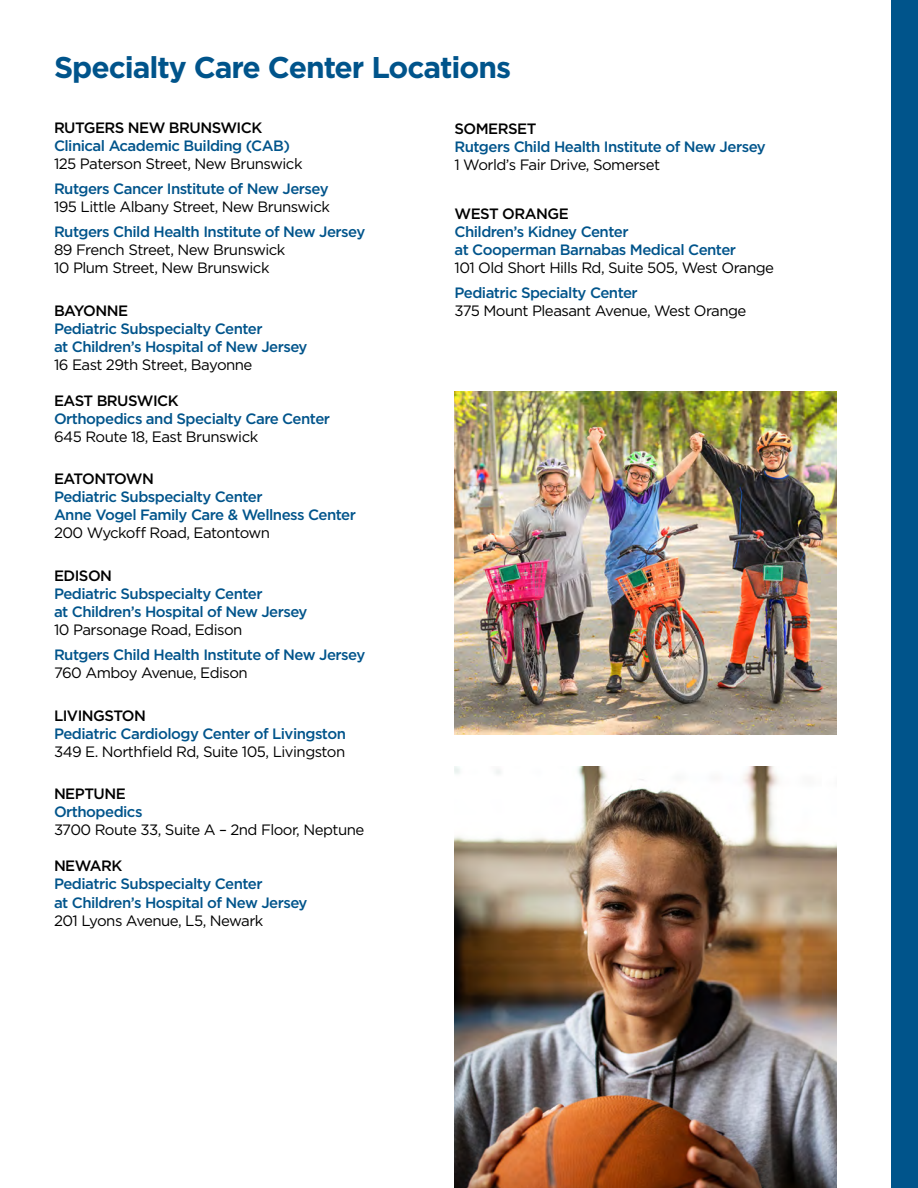
<style>
.page{position:relative;width:918px;height:1188px;background:#fff}
.page>*{position:absolute;margin:0;border:0;box-sizing:border-box;transform-origin:0 0}
.t1{font:700 30px "Gotham";letter-spacing:-.035em;color:#00548b}
.t2{font:500 15px/18px "Gotham";letter-spacing:-.035em;color:#00548b}
.t3{font:15px/18px "Gotham";letter-spacing:-.035em;color:#000}
.t4{font:500 15px "Gotham";letter-spacing:-.035em;color:#000}
.t5{font:500 15px "Gotham";letter-spacing:-.055em;color:#000}
</style>
<div class="page">
<div style="left:891px;top:0;width:27px;height:1188px;background:#00548b"></div>
<img style="left:454px;top:392px;width:383px;height:342px">
<img style="left:454px;top:766px;width:383px;height:422px">
<h1 class="t1" style="left:54px;top:47px;width:459px">Specialty Care Center Locations</h1>
<p class="t4" style="left:54px;top:118px;width:210px">RUTGERS NEW BRUNSWICK</p>
<p class="t2" style="left:54px;top:137px;width:238px">Clinical Academic Building (CAB)</p>
<p class="t3" style="left:54px;top:155px;width:250px">125 Paterson Street, New Brunswick</p>
<p class="t2" style="left:54px;top:180px;width:276px">Rutgers Cancer Institute of New Jersey</p>
<p class="t3" style="left:54px;top:198px;width:277px">195 Little Albany Street, New Brunswick</p>
<p class="t2" style="left:54px;top:223px;width:313px">Rutgers Child Health Institute of New Jersey</p>
<p class="t3" style="left:54px;top:240px;width:233px">89 French Street, New Brunswick<br>10 Plum Street, New Brunswick</p>
<p class="t4" style="left:54px;top:301px;width:76px">BAYONNE</p>
<p class="t2" style="left:54px;top:319px;width:255px">Pediatric Subspecialty Center<br>at Children’s Hospital of New Jersey</p>
<p class="t3" style="left:54px;top:355px;width:200px">16 East 29th Street, Bayonne</p>
<p class="t4" style="left:54px;top:391px;width:126px">EAST BRUSWICK</p>
<p class="t2" style="left:54px;top:409px;width:278px">Orthopedics and Specialty Care Center</p>
<p class="t3" style="left:54px;top:427px;width:206px">645 Route 18, East Brunswick</p>
<p class="t5" style="left:54px;top:469px;width:102px">EATONTOWN</p>
<p class="t2" style="left:54px;top:488px;width:303px">Pediatric Subspecialty Center<br>Anne Vogel Family Care &amp; Wellness Center</p>
<p class="t3" style="left:54px;top:524px;width:218px">200 Wyckoff Road, Eatontown</p>
<p class="t4" style="left:54px;top:566px;width:60px">EDISON</p>
<p class="t2" style="left:54px;top:585px;width:255px">Pediatric Subspecialty Center<br>at Children’s Hospital of New Jersey</p>
<p class="t3" style="left:54px;top:621px;width:190px">10 Parsonage Road, Edison</p>
<p class="t2" style="left:54px;top:646px;width:313px">Rutgers Child Health Institute of New Jersey</p>
<p class="t3" style="left:54px;top:663px;width:195px">760 Amboy Avenue, Edison</p>
<p class="t4" style="left:54px;top:706px;width:94px">LIVINGSTON</p>
<p class="t2" style="left:54px;top:724px;width:293px">Pediatric Cardiology Center of Livingston</p>
<p class="t3" style="left:54px;top:742px;width:293px">349 E. Northfield Rd, Suite 105, Livingston</p>
<p class="t4" style="left:54px;top:784px;width:73px">NEPTUNE</p>
<p class="t2" style="left:54px;top:803px;width:90px">Orthopedics</p>
<p class="t3" style="left:54px;top:821px;width:312px">3700 Route 33, Suite A – 2nd Floor, Neptune</p>
<p class="t4" style="left:54px;top:856px;width:70px">NEWARK</p>
<p class="t2" style="left:54px;top:875px;width:255px">Pediatric Subspecialty Center<br>at Children’s Hospital of New Jersey</p>
<p class="t3" style="left:54px;top:911px;width:211px">201 Lyons Avenue, L5, Newark</p>
<p class="t4" style="left:454px;top:118px;width:83px">SOMERSET</p>
<p class="t2" style="left:454px;top:137px;width:313px">Rutgers Child Health Institute of New Jersey</p>
<p class="t3" style="left:454px;top:155px;width:207px">1 World’s Fair Drive, Somerset</p>
<p class="t4" style="left:454px;top:204px;width:116px">WEST ORANGE</p>
<p class="t2" style="left:454px;top:223px;width:283px">Children’s Kidney Center<br>at Cooperman Barnabas Medical Center</p>
<p class="t3" style="left:454px;top:258px;width:321px">101 Old Short Hills Rd, Suite 505, West Orange</p>
<p class="t2" style="left:454px;top:283px;width:185px">Pediatric Specialty Center</p>
<p class="t3" style="left:454px;top:301px;width:294px">375 Mount Pleasant Avenue, West Orange</p>
</div>
